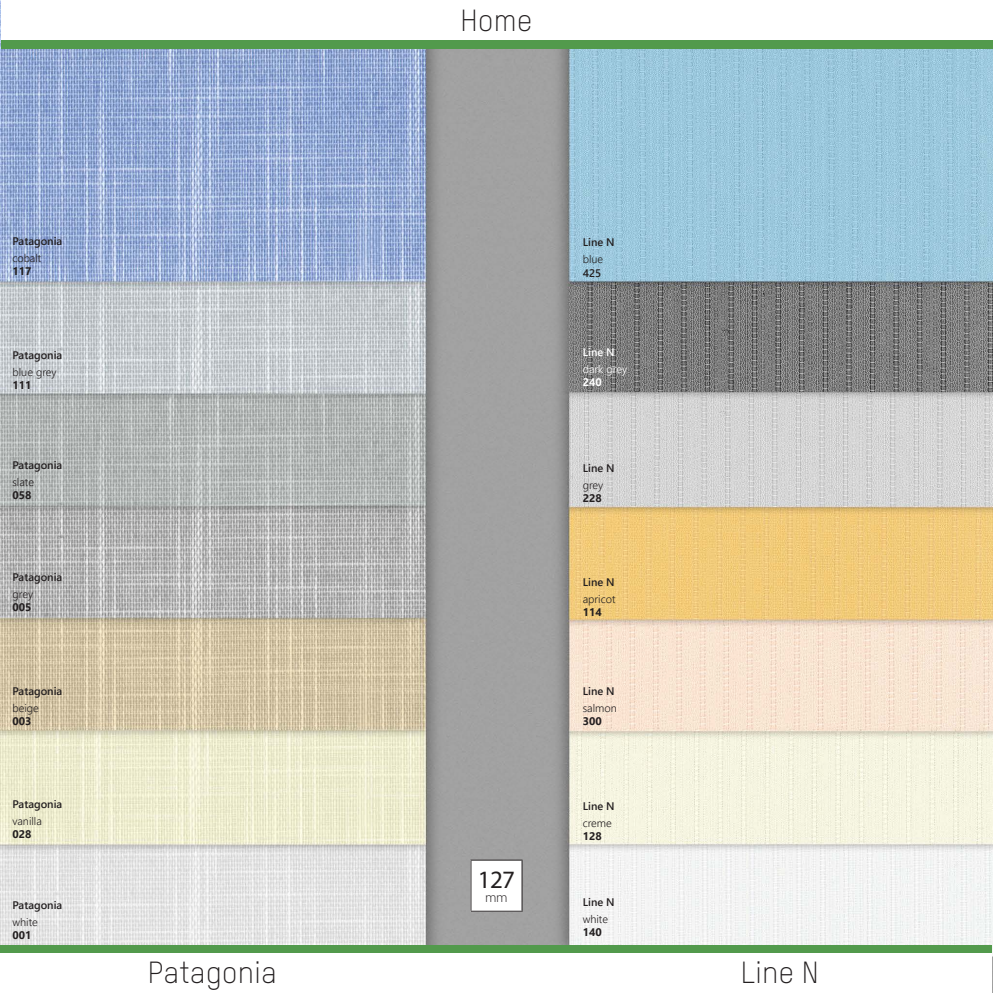
<style>
.page{position:relative;width:993px;height:993px;background:#fff}
.page>*{position:absolute;margin:0;border:0;box-sizing:border-box;transform-origin:0 0}
.t1{font:300 30px "TSTARPRO";color:#231f20}
.t2{font:25px "Myriad Pro";color:#231f20}
.t3{font:300 14px "Myriad Pro";color:#231f20}
.t4{font:600 11px "Segoe UI";color:#231f20}
.t5{font:300 11px "Segoe UI";color:#231f20}
.t6{font:700 11px "Segoe UI";color:#231f20}
.t7{font:300 11px "Segoe UI";color:#fff}
.t8{font:600 11px "Segoe UI";color:#fff}
.t9{font:700 11px "Segoe UI";color:#fff}
</style>
<div class="page">
<img style="left:0;top:0;width:992px;height:953px">
<div style="left:471px;top:859px;width:51px;height:51px;background:#fff"></div>
<hr style="left:470px;top:859px;width:52px;height:1px;background:#231f20">
<hr style="left:470px;top:860px;width:1px;height:50px;background:#231f20">
<hr style="left:521px;top:860px;width:1px;height:50px;background:#231f20">
<hr style="left:470px;top:910px;width:52px;height:1px;background:#231f20">
<div style="left:0;top:944px;width:991px;height:9px;background:#529a4c"></div>
<div style="left:1px;top:40px;width:991px;height:8px;background:#529a4c"></div>
<div style="left:1px;top:0;width:991px;height:40px;background:#fff"></div>
<h1 class="t1" style="left:460px;top:3px;width:73px">Home</h1>
<p class="t4" style="left:13px;top:231px;width:51px">Patagonia</p>
<p class="t5" style="left:13px;top:248px;width:30px">cobalt</p>
<p class="t6" style="left:13px;top:261px;width:20px">117</p>
<p class="t4" style="left:582px;top:232px;width:33px">Line N</p>
<p class="t5" style="left:582px;top:249px;width:22px">blue</p>
<p class="t4" style="left:582px;top:262px;width:20px">425</p>
<p class="t4" style="left:13px;top:344px;width:51px">Patagonia</p>
<p class="t5" style="left:13px;top:361px;width:46px">blue grey</p>
<p class="t6" style="left:13px;top:374px;width:20px">111</p>
<p class="t8" style="left:582px;top:341px;width:33px">Line N</p>
<p class="t7" style="left:582px;top:358px;width:46px">dark grey</p>
<p class="t9" style="left:582px;top:371px;width:20px">240</p>
<p class="t4" style="left:13px;top:455px;width:51px">Patagonia</p>
<p class="t5" style="left:13px;top:472px;width:23px">slate</p>
<p class="t6" style="left:13px;top:485px;width:20px">058</p>
<p class="t4" style="left:582px;top:457px;width:33px">Line N</p>
<p class="t5" style="left:582px;top:474px;width:22px">grey</p>
<p class="t6" style="left:582px;top:487px;width:20px">228</p>
<p class="t4" style="left:13px;top:567px;width:51px">Patagonia</p>
<p class="t5" style="left:13px;top:584px;width:22px">grey</p>
<p class="t6" style="left:13px;top:597px;width:20px">005</p>
<p class="t4" style="left:582px;top:571px;width:33px">Line N</p>
<p class="t5" style="left:582px;top:588px;width:34px">apricot</p>
<p class="t6" style="left:582px;top:601px;width:20px">114</p>
<p class="t4" style="left:13px;top:680px;width:51px">Patagonia</p>
<p class="t5" style="left:13px;top:697px;width:28px">beige</p>
<p class="t6" style="left:13px;top:710px;width:20px">003</p>
<p class="t4" style="left:582px;top:680px;width:33px">Line N</p>
<p class="t5" style="left:582px;top:697px;width:36px">salmon</p>
<p class="t6" style="left:582px;top:710px;width:20px">300</p>
<p class="t4" style="left:13px;top:793px;width:51px">Patagonia</p>
<p class="t5" style="left:13px;top:810px;width:31px">vanilla</p>
<p class="t6" style="left:13px;top:823px;width:20px">028</p>
<p class="t4" style="left:582px;top:795px;width:33px">Line N</p>
<p class="t5" style="left:582px;top:812px;width:31px">creme</p>
<p class="t6" style="left:582px;top:825px;width:20px">128</p>
<p class="t4" style="left:13px;top:894px;width:51px">Patagonia</p>
<p class="t5" style="left:13px;top:911px;width:27px">white</p>
<p class="t6" style="left:13px;top:924px;width:20px">001</p>
<h2 class="t2" style="left:477px;top:863px;width:39px">127</h2>
<p class="t3" style="left:485px;top:889px;width:24px">mm</p>
<p class="t4" style="left:582px;top:891px;width:33px">Line N</p>
<p class="t5" style="left:582px;top:908px;width:27px">white</p>
<p class="t6" style="left:582px;top:921px;width:20px">140</p>
<h1 class="t1" style="left:148px;top:954px;width:130px">Patagonia</h1>
<h1 class="t1" style="left:740px;top:954px;width:79px">Line N</h1>
</div>
